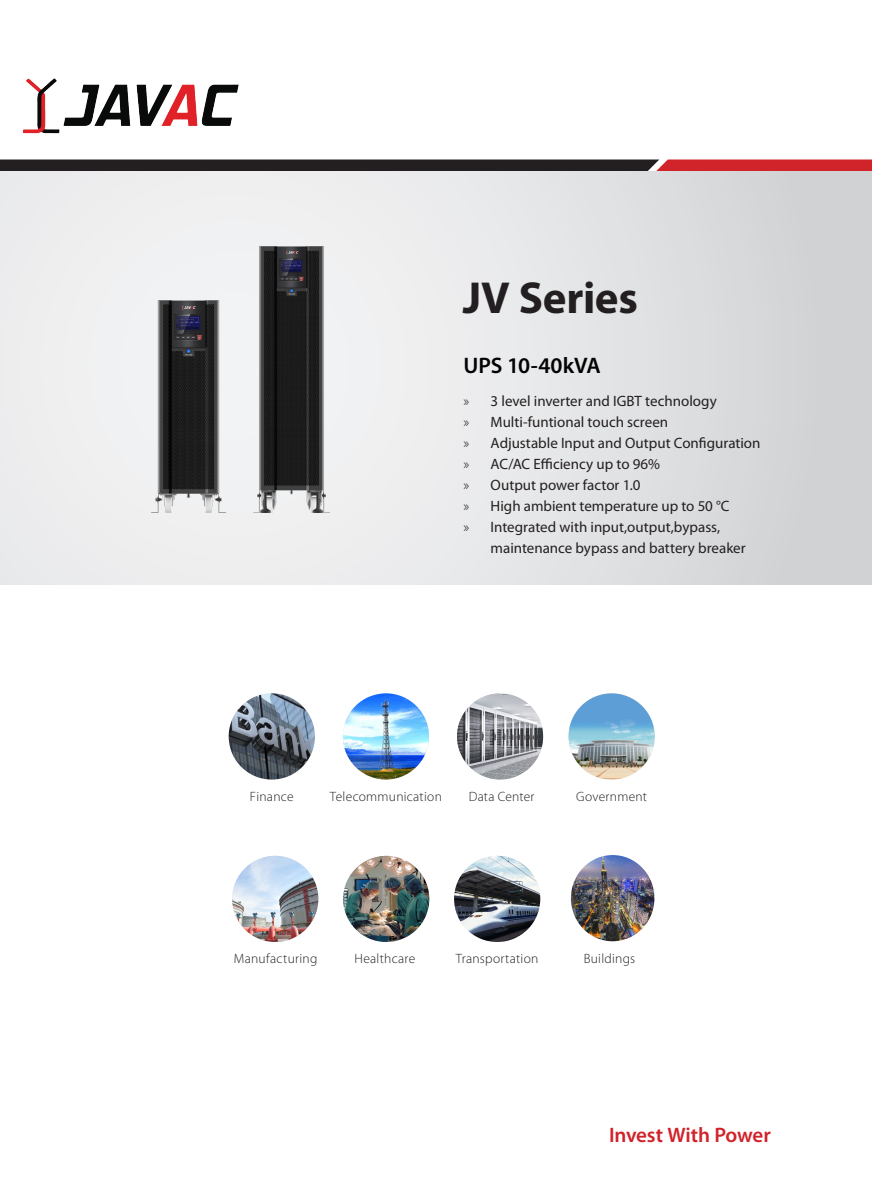
<style>
.page{position:relative;width:872px;height:1191px;background:#fff}
.page>*{position:absolute;margin:0;border:0;box-sizing:border-box;transform-origin:0 0}
.t1{font:700 45px "Myriad Pro";letter-spacing:-.005em;color:#231f20}
.t2{font:600 22.5px "Myriad Pro";letter-spacing:-.005em;color:#030303}
.t3{font:600 21px "Myriad Pro";letter-spacing:-.01em;color:#d1232a}
.t4{font:15px/21px "Myriad Pro";color:#231f20}
.t5{font:300 13.5px "Myriad Pro";letter-spacing:.02em;color:#231f20}
.s1{font-weight:300}
</style>
<div class="page">
<svg style="left:0;top:159px;width:872px;height:12px"></svg>
<img style="left:23px;top:78px;width:216px;height:56px">
<div style="left:0;top:171px;width:872px;height:413px;background:linear-gradient(to right,#f7f7f8,#d6d7d9)"></div>
<img style="left:568px;top:693px;width:86px;height:86px;border-radius:43px">
<img style="left:229px;top:693px;width:86px;height:86px;border-radius:43px">
<img style="left:457px;top:693px;width:86px;height:86px;border-radius:43px">
<img style="left:343px;top:693px;width:86px;height:86px;border-radius:43px">
<img style="left:343px;top:856px;width:86px;height:86px;border-radius:43px">
<img style="left:454px;top:856px;width:86px;height:86px;border-radius:43px">
<img style="left:232px;top:856px;width:86px;height:86px;border-radius:43px">
<img style="left:571px;top:855px;width:83px;height:86px">
<img style="left:253px;top:247px;width:77px;height:266px">
<img style="left:151px;top:300px;width:74px;height:213px">
<p class="t1" style="left:463px;top:268px;width:176px">JV Series</p>
<p class="t2" style="left:463px;top:351px;width:139px">UPS 10-40kVA</p>
<p class="t4" style="left:463px;top:390px;width:255px"><span class="s1">»</span> 3 level inverter and IGBT technology</p>
<p class="t4" style="left:463px;top:411px;width:206px"><span class="s1">»</span> Multi-funtional touch screen</p>
<p class="t4" style="left:463px;top:432px;width:298px"><span class="s1">»</span> Adjustable Input and Output Configuration</p>
<p class="t4" style="left:463px;top:453px;width:198px"><span class="s1">»</span> AC/AC Efficiency up to 96%</p>
<p class="t4" style="left:463px;top:474px;width:178px"><span class="s1">»</span> Output power factor 1.0</p>
<p class="t4" style="left:463px;top:495px;width:267px"><span class="s1">»</span> High ambient temperature up to 50 °C</p>
<p class="t4" style="left:490px;top:516px;width:256px;text-indent:-27px"><span class="s1">»</span> Integrated with input,output,bypass, maintenance bypass and battery breaker</p>
<p class="t5" style="left:250px;top:789px;width:45px">Finance</p>
<p class="t5" style="left:330px;top:789px;width:113px">Telecommunication</p>
<p class="t5" style="left:469px;top:789px;width:67px">Data Center</p>
<p class="t5" style="left:576px;top:789px;width:72px">Government</p>
<p class="t5" style="left:234px;top:951px;width:85px">Manufacturing</p>
<p class="t5" style="left:355px;top:951px;width:62px">Healthcare</p>
<p class="t5" style="left:456px;top:951px;width:84px">Transportation</p>
<p class="t5" style="left:584px;top:951px;width:53px">Buildings</p>
<h3 class="t3" style="left:609px;top:1121px;width:163px">Invest With Power</h3>
</div>
